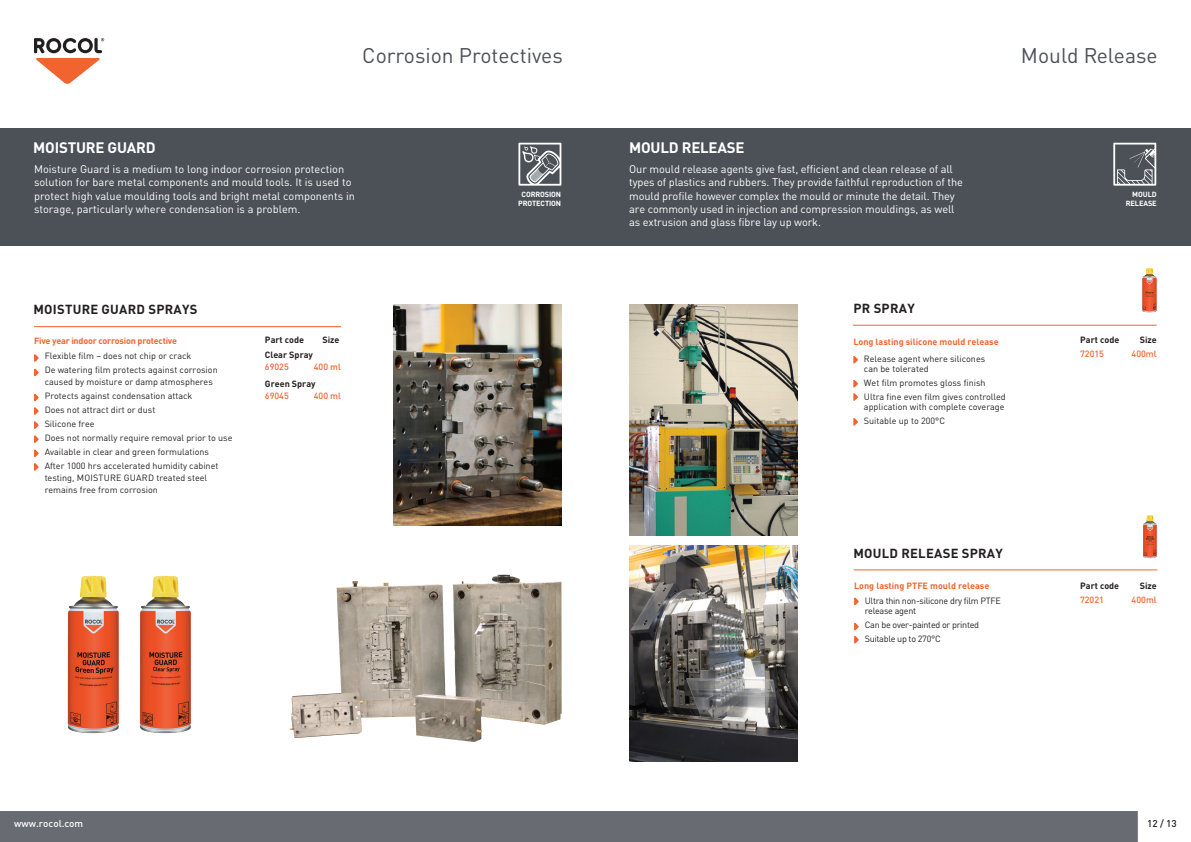
<style>
.page{position:relative;width:1191px;height:842px;background:#fff}
.page>*{position:absolute;margin:0;border:0;box-sizing:border-box;transform-origin:0 0}
.t1{font:21px "DIN Pro";color:#4b5157}
.t2{font:700 15px "DIN Pro";letter-spacing:-.015em;color:#fff}
.t3{font:700 13px "DIN Pro";letter-spacing:.02em;color:#231f20}
.t4{font:11px/13.2px "DIN Pro";letter-spacing:-.01em;color:#fff}
.t5{font:500 9.9px "DIN Pro";color:#fff}
.t6{font:500 9.9px "DIN Pro";color:#231f20}
.t7{font:9px/14px "DIN Pro";color:#231f20}
.t8{font:9px/10px "DIN Pro";letter-spacing:-.03em;color:#231f20}
.t9{font:700 9px "DIN Pro";color:#f2642f}
.t10{font:700 9px "DIN Pro";color:#231f20}
.t11{font:500 9px "DIN Pro";color:#f2642f}
.t12{font:700 9px "DIN Pro";letter-spacing:-.025em;color:#f2642f}
.t13{font:700 7.9px "DIN Pro";color:#fff}
.t14{font:700 7.4px/8.4px "DIN Pro";letter-spacing:-.015em;color:#fff;text-align:center}
</style>
<div class="page">
<div style="left:0;top:128px;width:1191px;height:117px;background:#4b5157"></div>
<div style="left:0;top:811px;width:1137px;height:31px;background:#696b73"></div>
<hr style="left:34px;top:326px;width:307px;height:1px;background:#f2642f">
<svg style="left:34px;top:354px;width:5px;height:8px"></svg>
<svg style="left:34px;top:369px;width:5px;height:7px"></svg>
<svg style="left:34px;top:394px;width:5px;height:7px"></svg>
<svg style="left:34px;top:407px;width:5px;height:8px"></svg>
<svg style="left:34px;top:421px;width:5px;height:8px"></svg>
<svg style="left:34px;top:435px;width:5px;height:8px"></svg>
<svg style="left:34px;top:449px;width:5px;height:8px"></svg>
<svg style="left:34px;top:463px;width:5px;height:8px"></svg>
<svg style="left:518px;top:143px;width:43px;height:43px"></svg>
<svg style="left:1113px;top:143px;width:44px;height:43px"></svg>
<img style="left:394px;top:305px;width:167px;height:221px">
<hr style="left:853px;top:570px;width:304px;height:1px;background:#f2642f">
<hr style="left:853px;top:325px;width:303px;height:1px;background:#f2642f">
<svg style="left:853px;top:356px;width:5px;height:7px"></svg>
<svg style="left:853px;top:380px;width:5px;height:7px"></svg>
<svg style="left:853px;top:393px;width:5px;height:8px"></svg>
<svg style="left:853px;top:418px;width:5px;height:8px"></svg>
<svg style="left:854px;top:598px;width:4px;height:7px"></svg>
<svg style="left:854px;top:623px;width:4px;height:7px"></svg>
<svg style="left:854px;top:636px;width:4px;height:7px"></svg>
<img style="left:629px;top:305px;width:168px;height:231px">
<img style="left:629px;top:545px;width:168px;height:216px">
<img style="left:290px;top:575px;width:272px;height:167px">
<svg style="left:34px;top:38px;width:71px;height:46px"></svg>
<img style="left:1142px;top:268px;width:15px;height:45px">
<img style="left:1143px;top:515px;width:14px;height:43px">
<img style="left:67px;top:575px;width:124px;height:159px">
<h1 class="t1" style="left:362px;top:39px;width:202px">Corrosion Protectives</h1>
<h1 class="t1" style="left:1021px;top:39px;width:138px">Mould Release</h1>
<h2 class="t2" style="left:33px;top:135px;width:124px">MOISTURE GUARD</h2>
<h2 class="t2" style="left:629px;top:135px;width:117px">MOULD RELEASE</h2>
<p class="t4" style="left:34px;top:162px;width:322px">Moisture Guard is a medium to long indoor corrosion protection solution for bare metal components and mould tools. It is used to protect high value moulding tools and bright metal components in storage, particularly where condensation is a problem.</p>
<p class="t4" style="left:629px;top:162px;width:335px">Our mould release agents give fast, efficient and clean release of all types of plastics and rubbers. They provide faithful reproduction of the mould profile however complex the mould or minute the detail. They are commonly used in injection and compression mouldings, as well as extrusion and glass fibre lay up work.</p>
<p class="t14" style="left:518px;top:190px;width:45px">CORROSION<br>PROTECTION</p>
<p class="t14" style="left:1125px;top:190px;width:32px;text-align:right">MOULD<br>RELEASE</p>
<p class="t13" style="left:710px;top:221px;width:21px">GEAR</p>
<h3 class="t3" style="left:33px;top:298px;width:165px">MOISTURE GUARD SPRAYS</h3>
<p class="t12" style="left:34px;top:333px;width:145px">Five year indoor corrosion protective</p>
<p class="t7" style="left:45px;top:348px;width:174px">Flexible film – does not chip or crack<br>De watering film protects against corrosion</p>
<p class="t7" style="left:45px;top:374px;width:189px">caused by moisture or damp atmospheres Protects against condensation attack<br>Does not attract dirt or dust<br>Silicone free<br>Does not normally require removal prior to use Available in clear and green formulations<br>After 1000 hrs accelerated humidity cabinet</p>
<p class="t7" style="left:45px;top:471px;width:164px;line-height:12px">testing, MOISTURE GUARD treated steel remains free from corrosion</p>
<p class="t10" style="left:265px;top:332px;width:41px">Part code</p>
<p class="t10" style="left:322px;top:332px;width:19px">Size</p>
<p class="t10" style="left:265px;top:347px;width:50px">Clear Spray</p>
<p class="t11" style="left:265px;top:359px;width:25px">69025</p>
<p class="t11" style="left:314px;top:359px;width:29px">400 ml</p>
<p class="t10" style="left:265px;top:376px;width:52px">Green Spray</p>
<p class="t11" style="left:265px;top:388px;width:25px">69045</p>
<p class="t11" style="left:314px;top:388px;width:29px">400 ml</p>
<p class="t5" style="left:14px;top:816px;width:71px">www.rocol.com</p>
<h3 class="t3" style="left:853px;top:298px;width:63px">PR SPRAY</h3>
<p class="t9" style="left:853px;top:334px;width:147px">Long lasting silicone mould release</p>
<p class="t7" style="left:864px;top:353px;width:123px;line-height:10px">Release agent where silicones can be tolerated</p>
<p class="t7" style="left:864px;top:375px;width:143px">Wet film promotes gloss finish<br>Ultra fine even film gives controlled</p>
<p class="t7" style="left:864px;top:399px;width:142px">application with complete coverage<br>Suitable up to 200°C</p>
<h3 class="t3" style="left:853px;top:542px;width:151px">MOULD RELEASE SPRAY</h3>
<p class="t9" style="left:854px;top:578px;width:137px">Long lasting PTFE mould release</p>
<p class="t8" style="left:864px;top:595px;width:138px">Ultra thin non-silicone dry film PTFE release agent</p>
<p class="t8" style="left:864px;top:617px;width:116px;line-height:14px">Can be over-painted or printed<br>Suitable up to 270°C</p>
<p class="t10" style="left:1080px;top:332px;width:41px">Part code</p>
<p class="t10" style="left:1139px;top:332px;width:19px">Size</p>
<p class="t11" style="left:1080px;top:347px;width:25px">72015</p>
<p class="t11" style="left:1131px;top:347px;width:27px">400ml</p>
<p class="t10" style="left:1080px;top:578px;width:41px">Part code</p>
<p class="t10" style="left:1139px;top:578px;width:19px">Size</p>
<p class="t11" style="left:1080px;top:592px;width:25px">72021</p>
<p class="t11" style="left:1131px;top:592px;width:27px">400ml</p>
<p class="t6" style="left:1147px;top:816px;width:31px">12 / 13</p>
</div>
